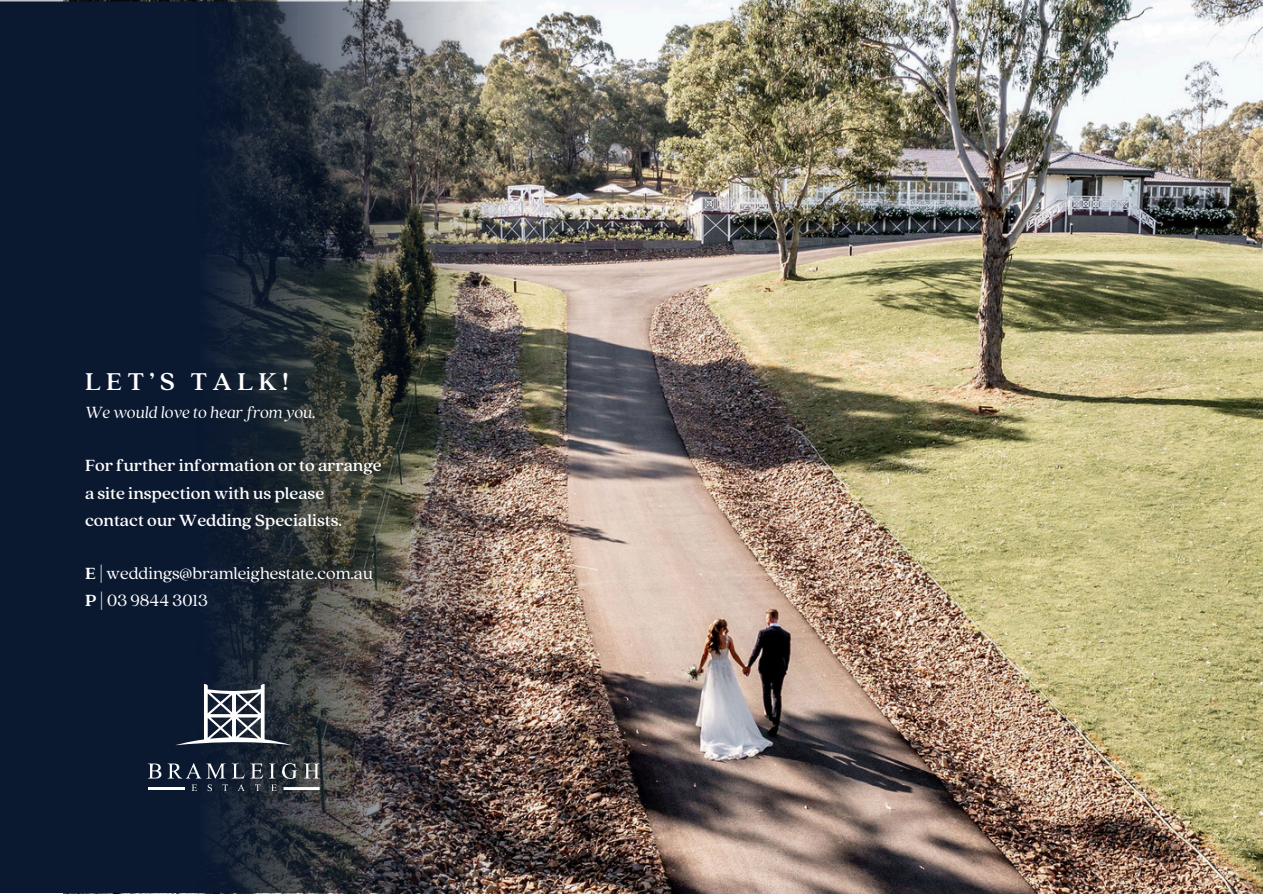
<style>
.page{position:relative;width:1263px;height:894px;background:#fff}
.page>*{position:absolute;margin:0;border:0;box-sizing:border-box;transform-origin:0 0}
.t1{font:500 27px "Quincy CF";letter-spacing:.195em;color:#fff}
.t2{font:500 18px/27px "Quincy CF";color:#fff}
.t3{font:18px/27px "Quincy CF";color:#fff}
.t4{font:italic 18px "Quincy CF";color:#fff}
.s1{font-weight:700}
</style>
<div class="page">
<img style="left:64px;top:0;width:1199px;height:893px">
<img style="left:0;top:0;width:507px;height:892px">
<svg style="left:175px;top:683px;width:117px;height:62px"></svg>
<svg style="left:148px;top:763px;width:13px;height:15px"></svg>
<svg style="left:168px;top:763px;width:58px;height:15px"></svg>
<svg style="left:232px;top:763px;width:31px;height:15px"></svg>
<svg style="left:269px;top:763px;width:6px;height:15px"></svg>
<svg style="left:282px;top:763px;width:15px;height:15px"></svg>
<svg style="left:304px;top:763px;width:16px;height:15px"></svg>
<svg style="left:192px;top:784px;width:5px;height:6px"></svg>
<svg style="left:208px;top:784px;width:4px;height:7px"></svg>
<svg style="left:222px;top:784px;width:6px;height:6px"></svg>
<svg style="left:238px;top:784px;width:7px;height:6px"></svg>
<svg style="left:255px;top:784px;width:5px;height:6px"></svg>
<svg style="left:271px;top:784px;width:6px;height:6px"></svg>
<hr style="left:149px;top:786px;width:36px;height:3px;background:#fff">
<hr style="left:283px;top:786px;width:37px;height:3px;background:#fff">
<p class="t1" style="left:85px;top:364px;width:205px">LET’S TALK!</p>
<h1 class="t4" style="left:85px;top:401px;width:232px">We would love to hearfrom you.</h1>
<p class="t2" style="left:85px;top:451px;width:298px">For further information or to arrange a site inspection with us please contact our Wedding Specialists.</p>
<p class="t3" style="left:85px;top:559px;width:289px"><span class="s1">E |</span> weddings@bramleighestate.com.au<br><span class="s1">P |</span> 03 9844 3013</p>
</div>
